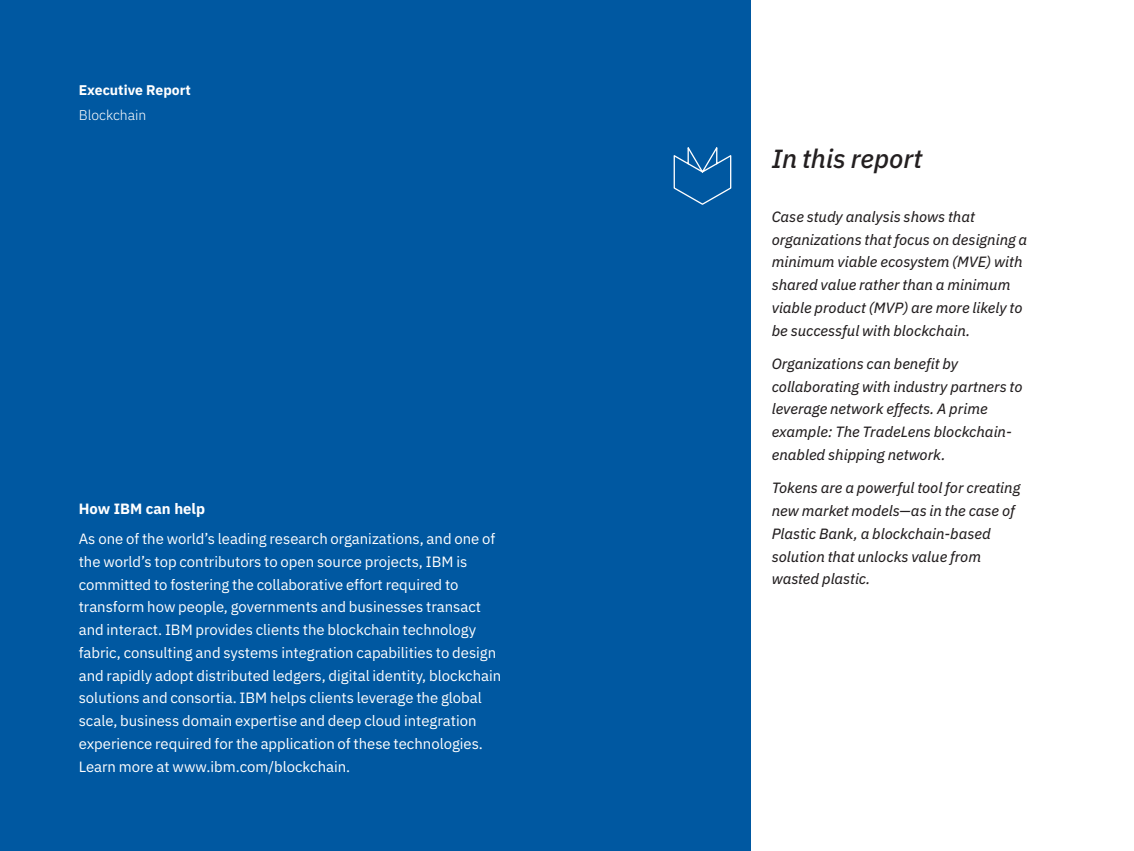
<style>
.page{position:relative;width:1134px;height:851px;background:#fff}
.page>*{position:absolute;margin:0;border:0;box-sizing:border-box;transform-origin:0 0}
.t1{font:italic 500 26.25px "IBM Plex Sans";color:#231f20}
.t2{font:14.88px/22.8px "IBM Plex Sans";color:#fff}
.t3{font:italic 14.88px/22.8px "IBM Plex Sans Text";color:#231f20}
.t4{font:700 14.88px "IBM Plex Sans";color:#fff}
.t5{font:700 14px "IBM Plex Sans";color:#fff}
.t6{font:300 14px "IBM Plex Sans";color:#fff}
</style>
<div class="page">
<div style="left:0;top:0;width:751px;height:850px;background:#0058a1"></div>
<svg style="left:673px;top:147px;width:59px;height:58px"></svg>
<p class="t5" style="left:79px;top:79px;width:114px">Executive Report</p>
<p class="t6" style="left:79px;top:104px;width:69px">Blockchain</p>
<p class="t4" style="left:79px;top:496px;width:128px">How IBM can help</p>
<p class="t2" style="left:79px;top:526px;width:424px">As one of the world’s leading research organizations, and one of the world’s top contributors to open source projects, IBM is committed to fostering the collaborative effort required to transform how people, governments and businesses transact and interact. IBM provides clients the blockchain technology fabric, consulting and systems integration capabilities to design and rapidly adopt distributed ledgers, digital identity, blockchain solutions and consortia. IBM helps clients leverage the global scale, business domain expertise and deep cloud integration experience required for the application of these technologies.<br>Learn more at www.ibm.com/blockchain.</p>
<h1 class="t1" style="left:772px;top:138px;width:152px">In this report</h1>
<p class="t3" style="left:772px;top:204px;width:257px">Case study analysis shows that organizations that focus on designing a minimum viable ecosystem (MVE) with shared value rather than a minimum viable product (MVP) are more likely to be successful with blockchain.</p>
<p class="t3" style="left:772px;top:351px;width:252px">Organizations can benefit by collaborating with industry partners to leverage network effects. A prime example: The TradeLens blockchain&shy;enabled shipping network.</p>
<p class="t3" style="left:772px;top:475px;width:250px">Tokens are a powerful tool for creating new market models—as in the case of<br>Plastic Bank, a blockchain-based solution that unlocks value from wasted plastic.</p>
</div>
